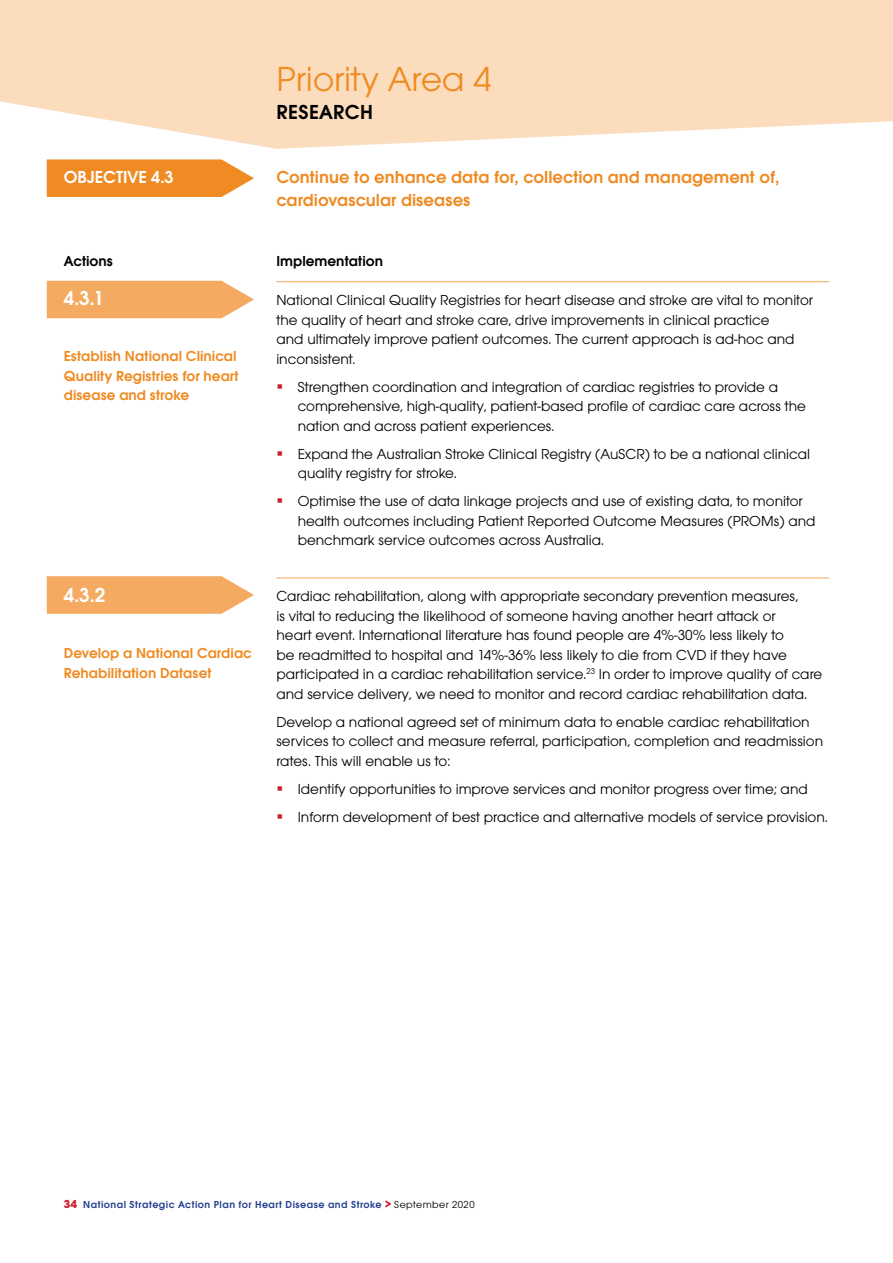
<style>
.page{position:relative;width:893px;height:1263px;background:#fff}
.page>*{position:absolute;margin:0;border:0;box-sizing:border-box;transform-origin:0 0}
.t1{font:36px "Avalon";color:#ef8b22}
.t2{font:600 21px "Avalon";color:#fff}
.t3{font:600 21px "Avalon";letter-spacing:.015em;color:#000}
.t4{font:600 18px/22.5px "Avalon";color:#ef8b22}
.t5{font:600 18px "Avalon";color:#fff}
.t6{font:15px/19.5px "Avalon";color:#000}
.t7{font:600 15px/19.5px "Avalon";color:#ef8b22}
.t8{font:600 15px "Avalon";color:#000}
.t9{font:600 10.5px "Avalon";letter-spacing:.04em;color:#25408f}
.s1{color:#ce202f}
.s2{font-weight:700;font-size:12px;color:#ce202f}
.s3{font-weight:400;color:#000}
</style>
<div class="page">
<svg style="left:0;top:0;width:893px;height:149px;background:#fbe0c5"></svg>
<svg style="left:47px;top:576px;width:207px;height:38px;background:#f4b16e"></svg>
<svg style="left:47px;top:281px;width:207px;height:37px;background:#f4b06c"></svg>
<svg style="left:47px;top:159px;width:207px;height:38px;background:#f09535"></svg>
<hr style="left:276px;top:578px;width:553px;height:1px;background:#f3a455">
<hr style="left:276px;top:281px;width:553px;height:1px;background:#f3a455">
<h1 class="t1" style="left:276px;top:58px;width:217px">Priority Area 4</h1>
<h2 class="t3" style="left:277px;top:99px;width:98px">RESEARCH</h2>
<p class="t5" style="left:64px;top:167px;width:111px">OBJECTIVE 4.3</p>
<p class="t4" style="left:276px;top:166px;width:504px">Continue to enhance data for, collection and management of, cardiovascular diseases</p>
<p class="t8" style="left:64px;top:252px;width:51px">Actions</p>
<h2 class="t2" style="left:64px;top:286px;width:42px">4.3.1</h2>
<p class="t7" style="left:64px;top:346px;width:177px">Establish National Clinical<br>Quality Registries for heart disease and stroke</p>
<h2 class="t2" style="left:64px;top:583px;width:43px">4.3.2</h2>
<p class="t7" style="left:64px;top:643px;width:190px">Develop a National Cardiac<br>Rehabilitation Dataset</p>
<p class="t8" style="left:276px;top:253px;width:108px">Implementation</p>
<p class="t6" style="left:276px;top:291px;width:538px">National Clinical Quality Registries for heart disease and stroke are vital to monitor the quality of heart and stroke care, drive improvements in clinical practice<br>and ultimately improve patient outcomes. The current approach is ad-hoc and inconsistent.</p>
<p class="t6" style="left:298px;top:377px;width:510px;text-indent:-21px"><span class="s1">▪</span> Strengthen coordination and integration of cardiac registries to provide a comprehensive, high-quality, patient-based profile of cardiac care across the nation and across patient experiences.</p>
<p class="t6" style="left:298px;top:444px;width:514px;text-indent:-21px"><span class="s1">▪</span> Expand the Australian Stroke Clinical Registry (AuSCR) to be a national clinical quality registry for stroke.</p>
<p class="t6" style="left:298px;top:492px;width:519px;text-indent:-21px"><span class="s1">▪</span> Optimise the use of data linkage projects and use of existing data, to monitor health outcomes including Patient Reported Outcome Measures (PROMs) and benchmark service outcomes across Australia.</p>
<p class="t6" style="left:276px;top:587px;width:547px">Cardiac rehabilitation, along with appropriate secondary prevention measures,<br>is vital to reducing the likelihood of someone having another heart attack or<br>heart event. International literature has found people are 4%-30% less likely to<br>be readmitted to hospital and 14%-36% less likely to die from CVD if they have participated in a cardiac rehabilitation service.<sup>23</sup> In order to improve quality of care and service delivery, we need to monitor and record cardiac rehabilitation data.</p>
<p class="t6" style="left:276px;top:712px;width:548px">Develop a national agreed set of minimum data to enable cardiac rehabilitation services to collect and measure referral, participation, completion and readmission rates. This will enable us to:</p>
<p class="t6" style="left:276px;top:779px;width:533px"><span class="s1">▪</span> Identify opportunities to improve services and monitor progress over time; and</p>
<p class="t6" style="left:276px;top:807px;width:553px"><span class="s1">▪</span> Inform development of best practice and alternative models of service provision.</p>
<p class="t9" style="left:64px;top:1198px;width:412px"><span class="s2">34</span> National Strategic Action Plan for Heart Disease and Stroke <span class="s2">&gt;</span> <span class="s3">September 2020</span></p>
</div>
